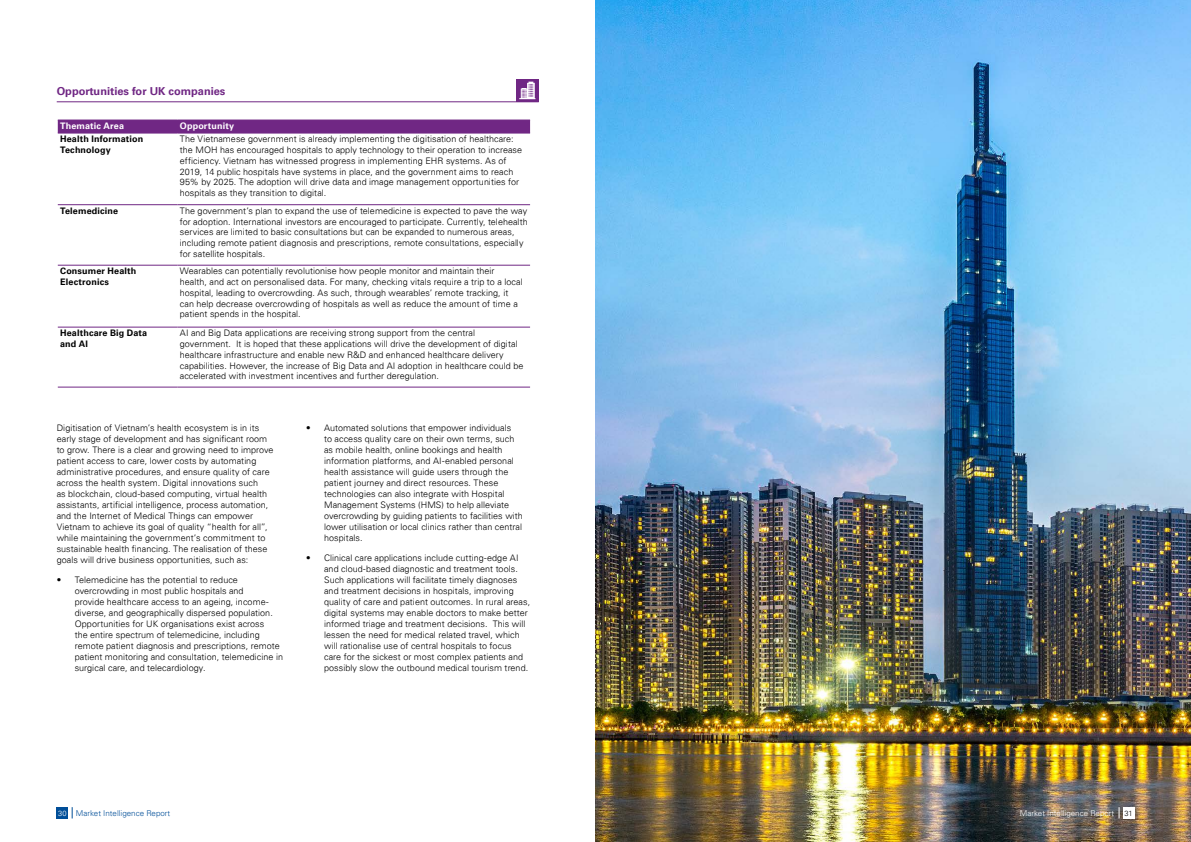
<style>
.page{position:relative;width:1191px;height:842px;background:#fff}
.page>*{position:absolute;margin:0;border:0;box-sizing:border-box;transform-origin:0 0}
.t1{font:700 11px "Univers 65";color:#702784}
.t2{font:300 9px/11px "Univers 45";letter-spacing:.005em;color:#000}
.t3{font:700 9px/10.8px "Univers 65";letter-spacing:.015em;color:#000}
.t4{font:700 9px "Univers 65";letter-spacing:.015em;color:#fff}
.t5{font:300 8px "Univers LT Std";color:#004e98}
.t6{font:300 8px "Univers LT Std";color:#fff}
.t7{font:300 7.5px "Univers LT Std";color:#000101}
.s1{font-size:7.5px;color:#fff}
</style>
<div class="page">
<div style="left:516px;top:79px;width:23px;height:23px;background:#702784"></div>
<hr style="left:57px;top:101px;width:482px;height:1px;background:#702784">
<img style="left:595px;top:0;width:596px;height:842px">
<div style="left:58px;top:121px;width:472px;height:12px;background:#702784"></div>
<hr style="left:58px;top:120px;width:119px;height:1px;background:#702784">
<hr style="left:177px;top:120px;width:353px;height:1px;background:#702784">
<hr style="left:58px;top:133px;width:119px;height:1px;background:#702784">
<hr style="left:177px;top:133px;width:353px;height:1px;background:#702784">
<hr style="left:58px;top:204px;width:119px;height:1px;background:#702784">
<hr style="left:177px;top:204px;width:353px;height:1px;background:#702784">
<hr style="left:58px;top:265px;width:119px;height:1px;background:#702784">
<hr style="left:177px;top:265px;width:353px;height:1px;background:#702784">
<hr style="left:58px;top:327px;width:119px;height:1px;background:#702784">
<hr style="left:177px;top:327px;width:353px;height:1px;background:#702784">
<hr style="left:58px;top:387px;width:119px;height:1px;background:#702784">
<hr style="left:177px;top:387px;width:353px;height:1px;background:#702784">
<svg style="left:519px;top:82px;width:16px;height:17px"></svg>
<div style="left:1123px;top:807px;width:11px;height:11px;background:#fff"></div>
<div style="left:57px;top:807px;width:11px;height:11px;background:#004e98"></div>
<p class="t1" style="left:57px;top:84px;width:170px">Opportunities for UK companies</p>
<p class="t4" style="left:60px;top:121px;width:65px">Thematic Area</p>
<p class="t4" style="left:180px;top:121px;width:56px">Opportunity</p>
<p class="t3" style="left:60px;top:134px;width:85px">Health Information<br>Technology</p>
<p class="t2" style="left:180px;top:134px;width:344px">The Vietnamese government is already implementing the digitisation of healthcare: the MOH has encouraged hospitals to apply technology to their operation to increase efficiency. Vietnam has witnessed progress in implementing EHR systems. As of 2019, 14 public hospitals have systems in place, and the government aims to reach 95% by 2025. The adoption will drive data and image management opportunities for hospitals as they transition to digital.</p>
<p class="t3" style="left:60px;top:205px;width:60px">Telemedicine</p>
<p class="t2" style="left:180px;top:205px;width:349px">The government’s plan to expand the use of telemedicine is expected to pave the way for adoption. International investors are encouraged to participate. Currently, telehealth services are limited to basic consultations but can be expanded to numerous areas, including remote patient diagnosis and prescriptions, remote consultations, especially for satellite hospitals.</p>
<p class="t3" style="left:60px;top:266px;width:78px">Consumer Health<br>Electronics</p>
<p class="t2" style="left:180px;top:266px;width:344px">Wearables can potentially revolutionise how people monitor and maintain their health, and act on personalised data. For many, checking vitals require a trip to a local hospital, leading to overcrowding. As such, through wearables’ remote tracking, it can help decrease overcrowding of hospitals as well as reduce the amount of time a patient spends in the hospital.</p>
<p class="t3" style="left:60px;top:328px;width:89px">Healthcare Big Data and AI</p>
<p class="t2" style="left:180px;top:328px;width:345px">AI and Big Data applications are receiving strong support from the central government. It is hoped that these applications will drive the development of digital healthcare infrastructure and enable new R&amp;D and enhanced healthcare delivery capabilities. However, the increase of Big Data and AI adoption in healthcare could be accelerated with investment incentives and further deregulation.</p>
<p class="t2" style="left:57px;top:422px;width:218px">Digitisation of Vietnam’s health ecosystem is in its early stage of development and has significant room to grow. There is a clear and growing need to improve patient access to care, lower costs by automating administrative procedures, and ensure quality of care across the health system. Digital innovations such<br>as blockchain, cloud-based computing, virtual health assistants, artificial intelligence, process automation, and the Internet of Medical Things can empower Vietnam to achieve its goal of quality “health for all”, while maintaining the government’s commitment to sustainable health financing. The realisation of these goals will drive business opportunities, such as:</p>
<p class="t2" style="left:75px;top:574px;width:210px;text-indent:-18px">• Telemedicine has the potential to reduce overcrowding in most public hospitals and<br>provide healthcare access to an ageing, income&shy;diverse, and geographically dispersed population.<br>Opportunities for UK organisations exist across<br>the entire spectrum of telemedicine, including remote patient diagnosis and prescriptions, remote patient monitoring and consultation, telemedicine in surgical care, and telecardiology.</p>
<p class="t2" style="left:324px;top:422px;width:200px;text-indent:-18px">• Automated solutions that empower individuals<br>to access quality care on their own terms, such as mobile health, online bookings and health information platforms, and AI-enabled personal health assistance will guide users through the patient journey and direct resources. These technologies can also integrate with Hospital Management Systems (HMS) to help alleviate overcrowding by guiding patients to facilities with lower utilisation or local clinics rather than central hospitals.</p>
<p class="t2" style="left:324px;top:552px;width:208px;text-indent:-18px">• Clinical care applications include cutting-edge AI and cloud-based diagnostic and treatment tools.<br>Such applications will facilitate timely diagnoses and treatment decisions in hospitals, improving quality of care and patient outcomes. In rural areas, digital systems may enable doctors to make better informed triage and treatment decisions. This will lessen the need for medical related travel, which will rationalise use of central hospitals to focus care for the sickest or most complex patients and possibly slow the outbound medical tourism trend.</p>
<p class="t5" style="left:58px;top:808px;width:114px"><span class="s1">30</span> Market Intelligence Report</p>
<p class="t6" style="left:1019px;top:808px;width:96px">Market Intelligence Report</p>
<p class="t7" style="left:1124px;top:808px;width:10px">31</p>
</div>
